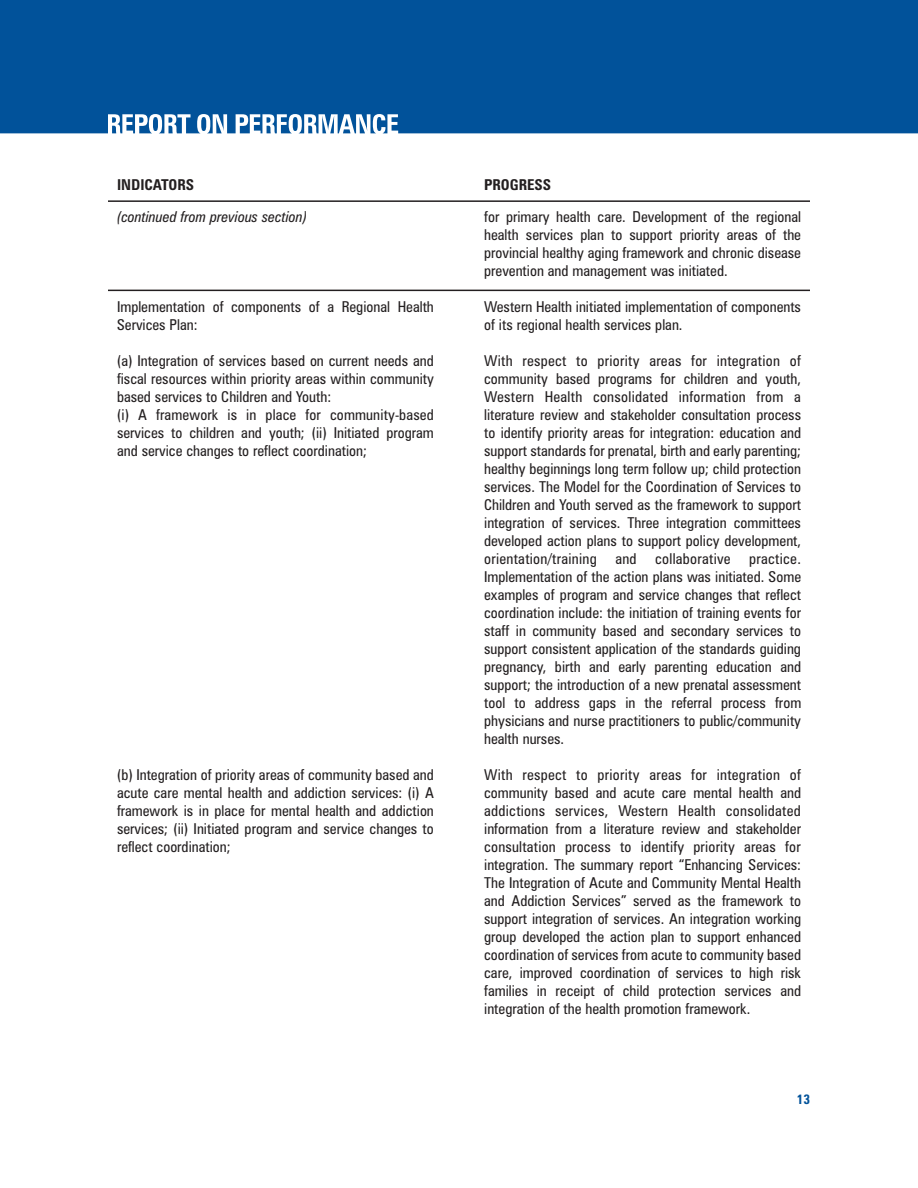
<style>
.page{position:relative;width:918px;height:1188px;background:#fff}
.page>*{position:absolute;margin:0;border:0;box-sizing:border-box;transform-origin:0 0}
.t1{font:condensed 15px/18px "Zurich BT";color:#231f20;text-align:justify}
.t2{font:italic condensed 15px "Zurich BT";color:#231f20}
.t3{font:700 condensed 15px "Zurich BT";color:#231f20}
.t4{font:700 condensed 13.5px "Zurich BT";color:#01529a}
</style>
<div class="page">
<hr style="left:108px;top:200px;width:702px;height:2px;background:#231f20">
<hr style="left:108px;top:290px;width:702px;height:1px;background:#231f20">
<div style="left:0;top:0;width:918px;height:133px;background:#01529a"></div>
<svg style="left:267px;top:117px;width:4px;height:16px"></svg>
<svg style="left:240px;top:117px;width:4px;height:6px"></svg>
<div style="left:293px;top:117px;width:5px;height:14px;background:#01529a;border-radius:50%"></div>
<div style="left:153px;top:117px;width:5px;height:14px;background:#01529a;border-radius:50%"></div>
<svg style="left:169px;top:117px;width:4px;height:16px"></svg>
<div style="left:201px;top:117px;width:5px;height:14px;background:#01529a;border-radius:50%"></div>
<svg style="left:322px;top:116px;width:12px;height:17px"></svg>
<svg style="left:308px;top:117px;width:4px;height:16px"></svg>
<svg style="left:112px;top:117px;width:4px;height:16px"></svg>
<svg style="left:139px;top:117px;width:5px;height:6px"></svg>
<p class="t3" style="left:117px;top:179px;width:79px">INDICATORS</p>
<p class="t3" style="left:484px;top:179px;width:68px">PROGRESS</p>
<p class="t1" style="left:484px;top:209px;width:318px">for primary health care. Development of the regional health services plan to support priority areas of the provincial healthy aging framework and chronic disease prevention and management was initiated.</p>
<p class="t1" style="left:117px;top:299px;width:318px">Implementation of components of a Regional Health<br>Services Plan:</p>
<p class="t1" style="left:117px;top:353px;width:318px;text-align:left">(a) Integration of services based on current needs and fiscal resources within priority areas within community based services to Children and Youth:<br>(i) A framework is in place for community-based services to children and youth; (ii) Initiated program and service changes to reflect coordination;</p>
<p class="t2" style="left:117px;top:212px;width:192px">(continued from previous section)</p>
<p class="t1" style="left:484px;top:299px;width:318px">Western Health initiated implementation of components of its regional health services plan.</p>
<p class="t1" style="left:484px;top:353px;width:319px">With respect to priority areas for integration of community based programs for children and youth, Western Health consolidated information from a literature review and stakeholder consultation process to identify priority areas for integration: education and support standards for prenatal, birth and early parenting; healthy beginnings long term follow up; child protection services. The Model for the Coordination of Services to Children and Youth served as the framework to support integration of services. Three integration committees developed action plans to support policy development, orientation/training and collaborative practice.<br>Implementation of the action plans was initiated. Some examples of program and service changes that reflect coordination include: the initiation of training events for staff in community based and secondary services to support consistent application of the standards guiding pregnancy, birth and early parenting education and support; the introduction of a new prenatal assessment tool to address gaps in the referral process from physicians and nurse practitioners to public/community health nurses.</p>
<p class="t1" style="left:484px;top:767px;width:318px">With respect to priority areas for integration of community based and acute care mental health and addictions services, Western Health consolidated information from a literature review and stakeholder consultation process to identify priority areas for integration. The summary report “Enhancing Services:<br>The Integration of Acute and Community Mental Health and Addiction Services” served as the framework to support integration of services. An integration working group developed the action plan to support enhanced coordination of services from acute to community based care, improved coordination of services to high risk families in receipt of child protection services and integration of the health promotion framework.</p>
<p class="t1" style="left:117px;top:767px;width:318px">(b) Integration of priority areas of community based and acute care mental health and addiction services: (i) A framework is in place for mental health and addiction services; (ii) Initiated program and service changes to reflect coordination;</p>
<p class="t4" style="left:797px;top:1095px;width:15px">13</p>
</div>
